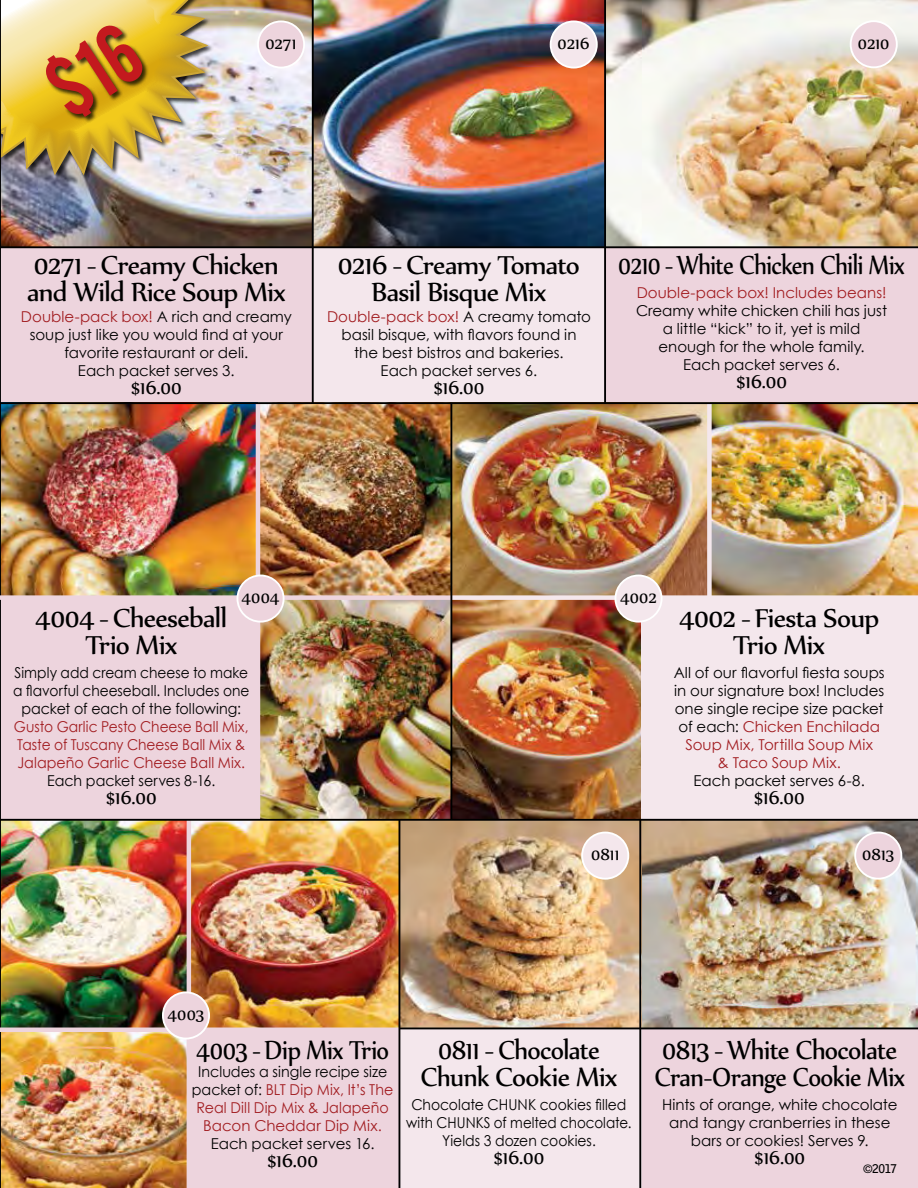
<style>
.page{position:relative;width:918px;height:1188px;background:#fff}
.page>*{position:absolute;margin:0;border:0;box-sizing:border-box;transform-origin:0 0}
.t1{font:31.5px/27px "Nyala";letter-spacing:-.03em;color:#000;text-align:center}
.t2{font:31.5px/27px "Nyala";letter-spacing:-.03em;color:#000;scale:.95 1}
.t3{font:31.5px "Nyala";letter-spacing:-.03em;color:#000;scale:.87 1}
.t4{font:31.5px "Nyala";letter-spacing:-.03em;color:#000;scale:.9 1}
.t5{font:22.5px "Nyala";letter-spacing:-.005em;color:#000}
.t6{font:19.5px "Nyala";color:#000}
.t7{font:15px/18px "Century Gothic";color:#000;text-align:center}
.t8{font:15px/18px "Century Gothic";color:#a21d21;text-align:center;scale:.95 1}
.t9{font:15px/18px "Century Gothic";color:#a21d21;scale:.92 1}
.t10{font:15px/18px "Century Gothic";color:#000;text-align:center;scale:.92 1}
.t11{font:15px/18px "Century Gothic";color:#000;text-align:center;scale:.93 1}
.t12{font:15px "Century Gothic";color:#a21d21}
.t13{font:15px "Century Gothic";color:#000;scale:.95 1}
.t14{font:700 12px "Bell Gothic Std";color:#000}
.s1{color:#a21d21}
.s2{color:#000}
</style>
<div class="page">
<img style="left:1px;top:0;width:917px;height:246px">
<img style="left:1px;top:821px;width:917px;height:207px">
<div style="left:0;top:247px;width:313px;height:157px;background:#edd4dd"></div>
<div style="left:605px;top:247px;width:313px;height:157px;background:#edd4dd"></div>
<img style="left:1px;top:969px;width:398px;height:219px">
<div style="left:641px;top:1028px;width:277px;height:160px;background:#edd4dd"></div>
<div style="left:0;top:567px;width:451px;height:253px;background:#edd4dd"></div>
<div style="left:453px;top:567px;width:465px;height:253px;background:#f4e7ec"></div>
<div style="left:313px;top:247px;width:292px;height:157px;background:#f4e7ec"></div>
<div style="left:399px;top:1028px;width:242px;height:160px;background:#f4e7ec"></div>
<div style="left:0;top:0;width:214px;height:182px;background:#000;opacity:.75"></div>
<img style="left:466px;top:404px;width:452px;height:191px">
<img style="left:260px;top:404px;width:206px;height:191px">
<img style="left:260px;top:600px;width:380px;height:219px">
<img style="left:1px;top:1012px;width:186px;height:176px">
<img style="left:1px;top:404px;width:255px;height:191px">
<hr style="left:0;top:0;width:1px;height:1188px;background:#000">
<div style="left:258px;top:21px;width:46px;height:47px;background:#edd4dd;border-radius:50%"></div>
<div style="left:257px;top:21px;width:48px;height:48px;border:2px solid #fff;border-radius:50%"></div>
<div style="left:851px;top:21px;width:46px;height:46px;background:#edd4dd;border-radius:50%"></div>
<div style="left:850px;top:20px;width:48px;height:48px;border:2px solid #fff;border-radius:50%"></div>
<div style="left:551px;top:21px;width:46px;height:47px;background:#f4e7ec;border-radius:50%"></div>
<div style="left:550px;top:21px;width:48px;height:48px;border:2px solid #fff;border-radius:50%"></div>
<hr style="left:0;top:246px;width:918px;height:2px;background:#000">
<div style="left:451px;top:595px;width:467px;height:5px;background:#f4e7ec"></div>
<div style="left:0;top:595px;width:451px;height:5px;background:#edd4dd"></div>
<hr style="left:0;top:1028px;width:399px;height:4px;background:#edd4dd">
<hr style="left:400px;top:1028px;width:518px;height:1px;background:#000">
<hr style="left:312px;top:0;width:2px;height:403px;background:#000">
<hr style="left:450px;top:403px;width:2px;height:416px;background:#000">
<hr style="left:639px;top:820px;width:2px;height:368px;background:#000">
<hr style="left:604px;top:0;width:2px;height:403px;background:#000">
<div style="left:707px;top:403px;width:5px;height:197px;background:#f4e7ec"></div>
<hr style="left:256px;top:403px;width:4px;height:417px;background:#edd4dd">
<hr style="left:187px;top:820px;width:4px;height:368px;background:#edd4dd">
<hr style="left:0;top:402px;width:918px;height:2px;background:#000">
<hr style="left:0;top:819px;width:918px;height:2px;background:#000">
<hr style="left:399px;top:820px;width:1px;height:368px;background:#000">
<div style="left:237px;top:575px;width:47px;height:47px;background:#edd4dd;border-radius:50%"></div>
<div style="left:237px;top:575px;width:48px;height:48px;border:2px solid #fff;border-radius:50%"></div>
<div style="left:163px;top:992px;width:46px;height:47px;background:#edd4dd;border-radius:50%"></div>
<div style="left:162px;top:991px;width:48px;height:49px;border:2px solid #fff;border-radius:50%"></div>
<div style="left:615px;top:575px;width:47px;height:47px;background:#f4e7ec;border-radius:50%"></div>
<div style="left:615px;top:575px;width:48px;height:48px;border:2px solid #fff;border-radius:50%"></div>
<div style="left:582px;top:833px;width:46px;height:46px;background:#f4e7ec;border-radius:50%"></div>
<div style="left:581px;top:832px;width:48px;height:48px;border:2px solid #fff;border-radius:50%"></div>
<div style="left:855px;top:833px;width:46px;height:46px;background:#edd4dd;border-radius:50%"></div>
<div style="left:854px;top:832px;width:48px;height:48px;border:2px solid #fff;border-radius:50%"></div>
<img style="left:0;top:0;width:211px;height:178px">
<h3 class="t6" style="left:265px;top:32px;width:33px">0271</h3>
<h3 class="t6" style="left:558px;top:32px;width:34px">0216</h3>
<h3 class="t6" style="left:858px;top:31px;width:33px">0210</h3>
<h1 class="t1" style="left:27px;top:250px;width:260px;text-align:left">0271 - Creamy Chicken and Wild Rice Soup Mix</h1>
<p class="t7" style="left:21px;top:307px;width:272px"><span class="s1">Double-pack box!</span> A rich and creamy soup just like you would find at your favorite restaurant or deli.<br>Each packet serves 3.</p>
<h2 class="t5" style="left:131px;top:373px;width:52px">$16.00</h2>
<h1 class="t1" style="left:338px;top:250px;width:243px">0216 - Creamy Tomato<br>Basil Bisque Mix</h1>
<p class="t7" style="left:327px;top:307px;width:265px"><span class="s1">Double-pack box!</span> A creamy tomato basil bisque, with flavors found in<br>the best bistros and bakeries.<br>Each packet serves 6.</p>
<h2 class="t5" style="left:434px;top:373px;width:52px">$16.00</h2>
<h1 class="t3" style="left:618px;top:245px;width:331px">0210 - White Chicken Chili Mix</h1>
<p class="t12" style="left:637px;top:282px;width:251px">Double-pack box! Includes beans!</p>
<p class="t7" style="left:636px;top:301px;width:253px">Creamy white chicken chili has just a little “kick” to it, yet is mild enough for the whole family.<br>Each packet serves 6.</p>
<h2 class="t5" style="left:736px;top:367px;width:52px">$16.00</h2>
<h3 class="t6" style="left:241px;top:586px;width:40px">4004</h3>
<h1 class="t1" style="left:35px;top:603px;width:193px">4004 - Cheeseball<br>Trio Mix</h1>
<p class="t10" style="left:13px;top:663px;width:259px">Simply add cream cheese to make a flavorful cheeseball. Includes one packet of each of the following:</p>
<p class="t9" style="left:14px;top:717px;width:256px">Gusto Garlic Pesto Cheese Ball Mix,<br>Taste of Tuscany Cheese Ball Mix &amp;<br>Jalapeño Garlic Cheese Ball Mix.</p>
<p class="t13" style="left:47px;top:770px;width:179px">Each packet serves 8-16.</p>
<h2 class="t5" style="left:106px;top:784px;width:52px">$16.00</h2>
<h3 class="t6" style="left:168px;top:1003px;width:38px">4003</h3>
<h3 class="t6" style="left:620px;top:586px;width:38px">4002</h3>
<h1 class="t1" style="left:679px;top:603px;width:202px">4002 - Fiesta Soup<br>Trio Mix</h1>
<p class="t7" style="left:674px;top:663px;width:213px">All of our flavorful fiesta soups in our signature box! Includes one single recipe size packet of each: <span class="s1">Chicken Enchilada<br>Soup Mix, Tortilla Soup Mix<br>&amp; Taco Soup Mix.</span></p>
<p class="t7" style="left:694px;top:771px;width:173px">Each packet serves 6-8.</p>
<h2 class="t5" style="left:754px;top:784px;width:52px">$16.00</h2>
<h3 class="t6" style="left:591px;top:843px;width:30px">0811</h3>
<h3 class="t6" style="left:862px;top:843px;width:34px">0813</h3>
<h1 class="t4" style="left:196px;top:1031px;width:216px">4003 - Dip Mix Trio</h1>
<p class="t8" style="left:192px;top:1062px;width:214px"><span class="s2">Includes a single recipe size packet of:</span> BLT Dip Mix, It’s The<br>Real Dill Dip Mix &amp; Jalapeño<br>Bacon Cheddar Dip Mix.</p>
<p class="t7" style="left:211px;top:1134px;width:165px">Each packet serves 16.</p>
<h2 class="t5" style="left:267px;top:1147px;width:52px">$16.00</h2>
<h1 class="t2" style="left:421px;top:1035px;width:209px;text-align:center">0811 - Chocolate<br>Chunk Cookie Mix</h1>
<p class="t11" style="left:406px;top:1095px;width:244px">Chocolate CHUNK cookies filled with CHUNKS of melted chocolate.<br>Yields 3 dozen cookies.</p>
<h2 class="t5" style="left:493px;top:1144px;width:52px">$16.00</h2>
<h1 class="t2" style="left:655px;top:1035px;width:265px">0813 - White Chocolate<br>Cran-Orange Cookie Mix</h1>
<p class="t7" style="left:662px;top:1095px;width:237px">Hints of orange, white chocolate and tangy cranberries in these bars or cookies! Serves 9.</p>
<h2 class="t5" style="left:754px;top:1144px;width:52px">$16.00</h2>
<p class="t14" style="left:863px;top:1161px;width:36px">©2017</p>
</div>
